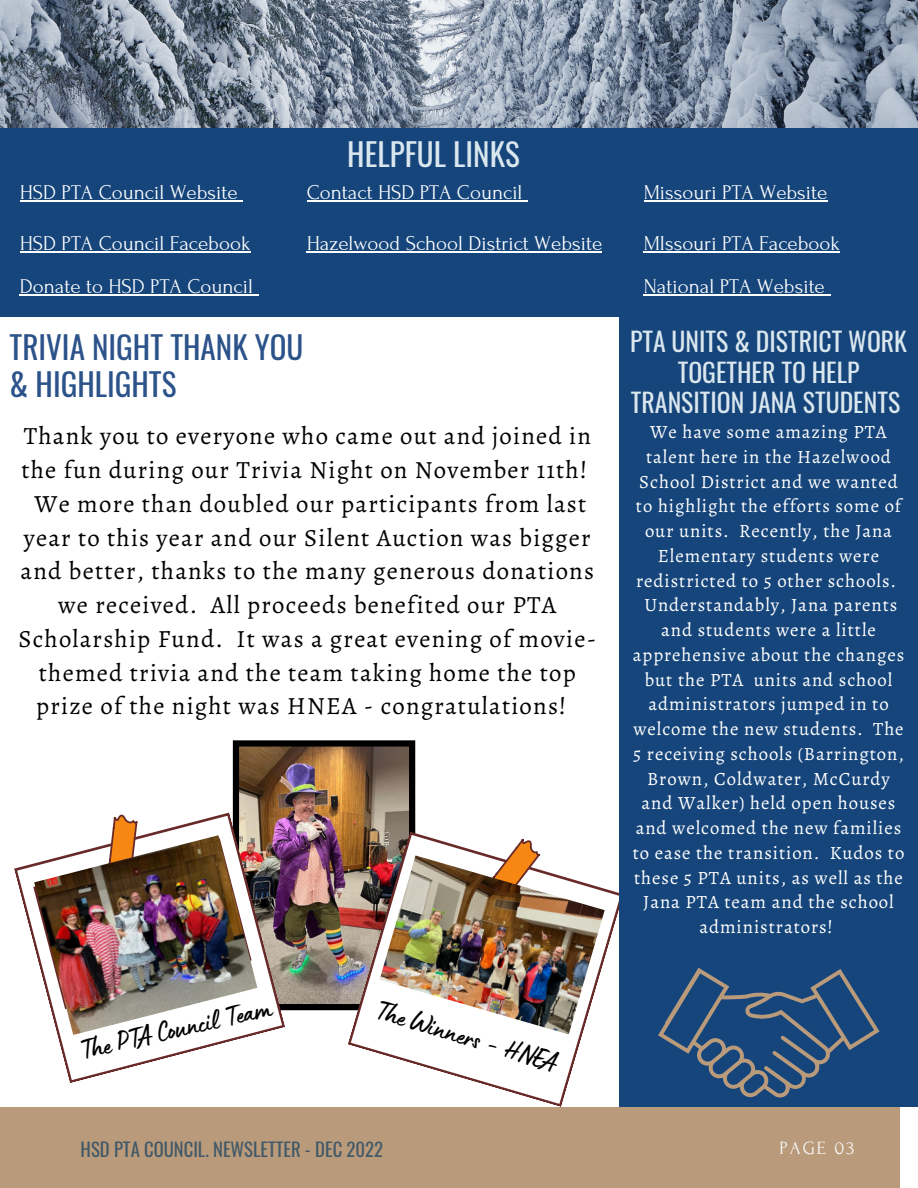
<style>
.page{position:relative;width:918px;height:1188px;background:#fff}
.page>*{position:absolute;margin:0;border:0;box-sizing:border-box;transform-origin:0 0}
.t1{font:31.2px/37.2px "Oswald";color:#2b538a}
.t2{font:31.2px "Oswald";color:#dae7ee}
.t3{font:28.5px "Lumios Marker";color:#000}
.t4{font:25.8px/30.3px "Oswald";color:#dae7ee;text-align:center}
.t5{font:24.75px/33.8px "Alegreya";letter-spacing:.05em;color:#000;text-align:center}
.t6{font:21px/42.6px "Forum";color:#fff}
.t7{font:18.75px/24.8px "Alegreya";letter-spacing:.05em;color:#fff;text-align:center}
.t8{font:18.6px "Oswald";color:#435967}
.t9{font:18.6px "Forum";letter-spacing:.1em;color:#fafafa}
</style>
<div class="page">
<div style="left:0;top:127px;width:918px;height:190px;background:#15457b"></div>
<img style="left:0;top:0;width:918px;height:127px">
<img style="left:233px;top:740px;width:182px;height:270px">
<svg style="left:348px;top:832px;width:271px;height:275px"></svg>
<svg style="left:382px;top:832px;width:220px;height:23px"></svg>
<div style="left:619px;top:317px;width:299px;height:790px;background:#15457b"></div>
<div style="left:0;top:1107px;width:900px;height:81px;background:#b99b7b"></div>
<svg style="left:14px;top:813px;width:271px;height:270px"></svg>
<svg style="left:33px;top:810px;width:219px;height:199px"></svg>
<img style="left:34px;top:835px;width:223px;height:200px">
<img style="left:380px;top:855px;width:225px;height:179px">
<svg style="left:658px;top:968px;width:222px;height:130px"></svg>
<hr style="left:20px;top:200px;width:218px;height:2px;background:#fff">
<hr style="left:20px;top:252px;width:231px;height:1px;background:#fff">
<hr style="left:20px;top:294px;width:233px;height:1px;background:#fff">
<hr style="left:644px;top:200px;width:183px;height:2px;background:#fff">
<hr style="left:644px;top:252px;width:196px;height:1px;background:#fff">
<hr style="left:307px;top:252px;width:295px;height:1px;background:#fff">
<hr style="left:644px;top:294px;width:181px;height:1px;background:#fff">
<hr style="left:307px;top:200px;width:215px;height:2px;background:#fff">
<svg style="left:522px;top:200px;width:6px;height:2px"></svg>
<p class="t6" style="left:20px;top:172px;width:219px">HSD PTA Council Website</p>
<p class="t6" style="left:20px;top:223px;width:235px">HSD PTA Council Facebook<br>Donate to HSD PTA Council</p>
<h1 class="t2" style="left:347px;top:129px;width:174px">HELPFUL LINKS</h1>
<p class="t6" style="left:307px;top:172px;width:217px">Contact HSD PTA Council</p>
<p class="t6" style="left:644px;top:172px;width:185px">Missouri PTA Website</p>
<p class="t6" style="left:307px;top:223px;width:297px">Hazelwood School District Website</p>
<p class="t6" style="left:644px;top:223px;width:198px">MIssouri PTA Facebook<br>National PTA Website</p>
<h1 class="t1" style="left:10px;top:327px;width:295px">TRIVIA NIGHT THANK YOU &amp; HIGHLIGHTS</h1>
<p class="t5" style="left:19px;top:419px;width:579px">Thank you to everyone who came out and joined in the fun during our Trivia Night on November 11th!<br>We more than doubled our participants from last year to this year and our Silent Auction was bigger and better, thanks to the many generous donations we received. All proceeds benefited our PTA Scholarship Fund. It was a great evening of movie&shy;themed trivia and the team taking home the top prize of the night was HNEA - congratulations!</p>
<h2 class="t3" style="left:78px;top:1042px;width:198px;rotate:-13deg">The PTA Council Team</h2>
<h2 class="t3" style="left:378px;top:1001px;width:190px;rotate:16deg">The Winners - HNEA</h2>
<h3 class="t4" style="left:630px;top:326px;width:279px">PTA UNITS &amp; DISTRICT WORK<br>TOGETHER TO HELP<br>TRANSITION JANA STUDENTS</h3>
<p class="t7" style="left:633px;top:419px;width:273px">We have some amazing PTA talent here in the Hazelwood<br>School District and we wanted to highlight the efforts some of our units. Recently, the Jana<br>Elementary students were redistricted to 5 other schools.<br>Understandably, Jana parents and students were a little apprehensive about the changes but the PTA units and school administrators jumped in to welcome the new students. The<br>5 receiving schools (Barrington,<br>Brown, Coldwater, McCurdy and Walker) held open houses and welcomed the new families to ease the transition. Kudos to these 5 PTA units, as well as the<br>Jana PTA team and the school administrators!</p>
<p class="t8" style="left:81px;top:1135px;width:304px">HSD PTA COUNCIL. NEWSLETTER - DEC 2022</p>
<p class="t9" style="left:780px;top:1138px;width:76px">PAGE 03</p>
</div>
